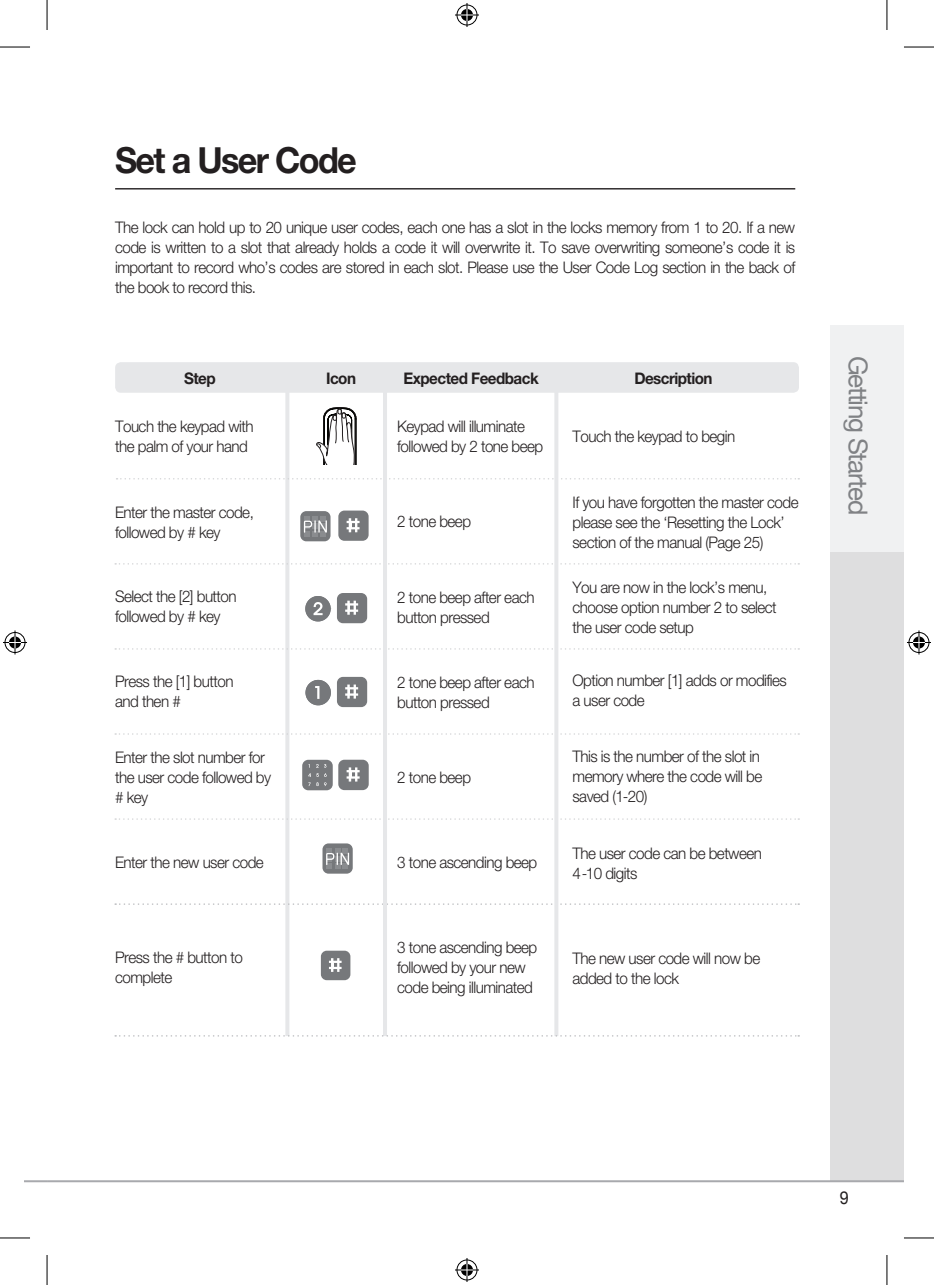
<style>
.page{position:relative;width:934px;height:1285px;background:#fff}
.page>*{position:absolute;margin:0;border:0;box-sizing:border-box;transform-origin:0 0}
.t1{font:700 36px "Helvetica Neue";letter-spacing:-.05em;color:#231f20;scale:.95 1}
.t2{font:26px "Helvetica Neue";letter-spacing:-.05em;color:#808285}
.t3{font:18px "Helvetica Neue";color:#231f20;scale:.9 1}
.t4{font:300 16px/20px "Helvetica Neue";letter-spacing:-.035em;color:#231f20;scale:.95 1}
.t5{font:700 16px "Helvetica Neue";letter-spacing:-.035em;color:#231f20;scale:.95 1}
</style>
<div class="page">
<div style="left:829px;top:325px;width:74px;height:856px;background:#dededf"></div>
<hr style="left:285px;top:392px;width:4px;height:644px;background:#e6e7e9">
<hr style="left:24px;top:1180px;width:23px;height:2px;background:#a8a9ad">
<hr style="left:115px;top:188px;width:680px;height:1px;background:#231f20">
<hr style="left:47px;top:1180px;width:856px;height:2px;background:#a8a9ad">
<svg style="left:116px;top:478px;width:680px;height:1px"></svg>
<svg style="left:115px;top:563px;width:681px;height:1px"></svg>
<svg style="left:115px;top:648px;width:681px;height:1px"></svg>
<svg style="left:115px;top:733px;width:681px;height:1px"></svg>
<svg style="left:115px;top:818px;width:681px;height:2px"></svg>
<svg style="left:115px;top:903px;width:683px;height:2px"></svg>
<div style="left:115px;top:362px;width:683px;height:31px;background:#e6e7e9;border-radius:6px"></div>
<div style="left:337px;top:593px;width:30px;height:30px;background:#76787b;border-radius:6px"></div>
<svg style="left:345px;top:600px;width:13px;height:15px"></svg>
<svg style="left:305px;top:596px;width:25px;height:25px"></svg>
<div style="left:337px;top:677px;width:30px;height:30px;background:#76787b;border-radius:6px"></div>
<svg style="left:345px;top:684px;width:13px;height:14px"></svg>
<svg style="left:305px;top:680px;width:26px;height:25px"></svg>
<div style="left:322px;top:843px;width:30px;height:30px;background:#76787b;border-radius:6px"></div>
<svg style="left:326px;top:848px;width:23px;height:20px"></svg>
<div style="left:338px;top:510px;width:30px;height:31px;background:#76787b;border-radius:6px"></div>
<svg style="left:346px;top:518px;width:13px;height:14px"></svg>
<div style="left:300px;top:511px;width:30px;height:30px;background:#76787b;border-radius:6px"></div>
<svg style="left:304px;top:516px;width:23px;height:20px"></svg>
<div style="left:338px;top:759px;width:30px;height:31px;background:#76787b;border-radius:6px"></div>
<svg style="left:346px;top:767px;width:13px;height:14px"></svg>
<svg style="left:316px;top:407px;width:41px;height:57px"></svg>
<hr style="left:383px;top:392px;width:4px;height:644px;background:#e6e7e9">
<hr style="left:554px;top:392px;width:4px;height:644px;background:#e6e7e9">
<div style="left:829px;top:325px;width:74px;height:227px;background:#f0f1f2"></div>
<svg style="left:115px;top:1035px;width:683px;height:1px"></svg>
<div style="left:321px;top:950px;width:29px;height:30px;background:#76787b;border-radius:6px"></div>
<svg style="left:329px;top:958px;width:12px;height:14px"></svg>
<div style="left:302px;top:760px;width:30px;height:30px;background:#76787b;border-radius:6px"></div>
<svg style="left:308px;top:773px;width:18px;height:13px"></svg>
<hr style="left:0;top:47px;width:30px;height:1px;background:#000">
<hr style="left:903px;top:47px;width:30px;height:1px;background:#000">
<hr style="left:0;top:1237px;width:30px;height:1px;background:#000">
<hr style="left:903px;top:1237px;width:30px;height:1px;background:#000">
<hr style="left:47px;top:0;width:1px;height:30px;background:#000">
<hr style="left:47px;top:1255px;width:1px;height:30px;background:#000">
<hr style="left:886px;top:0;width:1px;height:30px;background:#000">
<hr style="left:886px;top:1255px;width:1px;height:30px;background:#000">
<svg style="left:455px;top:3px;width:24px;height:24px"></svg>
<svg style="left:455px;top:1258px;width:24px;height:24px"></svg>
<svg style="left:3px;top:630px;width:24px;height:24px"></svg>
<svg style="left:907px;top:630px;width:23px;height:24px"></svg>
<h1 class="t1" style="left:115px;top:138px;width:256px">Set a User Code</h1>
<p class="t4" style="left:115px;top:216px;width:717px;text-align:justify">The lock can hold up to 20 unique user codes, each one has a slot in the locks memory from 1 to 20. If a new code is written to a slot that already holds a code it will overwrite it. To save overwriting someone’s code it is important to record who’s codes are stored in each slot. Please use the User Code Log section in the back of the book to record this.</p>
<p class="t5" style="left:184px;top:369px;width:35px">Step</p>
<p class="t5" style="left:326px;top:369px;width:33px">Icon</p>
<p class="t5" style="left:403px;top:369px;width:144px">Expected Feedback</p>
<p class="t5" style="left:634px;top:369px;width:84px">Description</p>
<p class="t4" style="left:397px;top:416px;width:155px">Keypad will illuminate followed by 2 tone beep</p>
<p class="t4" style="left:115px;top:416px;width:147px">Touch the keypad with the palm of your hand</p>
<p class="t4" style="left:572px;top:426px;width:173px">Touch the keypad to begin</p>
<p class="t4" style="left:115px;top:501px;width:147px">Enter the master code, followed by # key</p>
<p class="t4" style="left:115px;top:586px;width:129px">Select the [2] button followed by # key</p>
<p class="t4" style="left:115px;top:671px;width:126px">Press the [1] button and then #</p>
<p class="t4" style="left:115px;top:747px;width:166px">Enter the slot number for the user code followed by # key</p>
<p class="t4" style="left:115px;top:852px;width:158px">Enter the new user code</p>
<p class="t4" style="left:397px;top:511px;width:79px">2 tone beep</p>
<p class="t4" style="left:397px;top:586px;width:146px">2 tone beep after each button pressed</p>
<p class="t4" style="left:397px;top:671px;width:146px">2 tone beep after each button pressed</p>
<p class="t4" style="left:397px;top:766px;width:79px">2 tone beep</p>
<p class="t4" style="left:397px;top:851px;width:149px">3 tone ascending beep</p>
<p class="t4" style="left:115px;top:947px;width:136px">Press the # button to complete</p>
<p class="t4" style="left:397px;top:936px;width:149px">3 tone ascending beep followed by your new code being illuminated</p>
<p class="t4" style="left:572px;top:491px;width:239px">If you have forgotten the master code please see the ‘Resetting the Lock’ section of the manual (Page 25)</p>
<p class="t4" style="left:572px;top:576px;width:216px">You are now in the lock’s menu, choose option number 2 to select the user code setup</p>
<p class="t4" style="left:572px;top:670px;width:227px">Option number [1] adds or modifies a user code</p>
<p class="t4" style="left:572px;top:745px;width:201px">This is the number of the slot in memory where the code will be saved (1-20)</p>
<p class="t4" style="left:572px;top:843px;width:201px">The user code can be between<br>4-10 digits</p>
<p class="t4" style="left:572px;top:947px;width:199px">The new user code will now be added to the lock</p>
<h2 class="t2" style="left:876px;top:355px;width:161px;rotate:90deg">Getting Started</h2>
<p class="t3" style="left:839px;top:1184px;width:12px">9</p>
</div>
